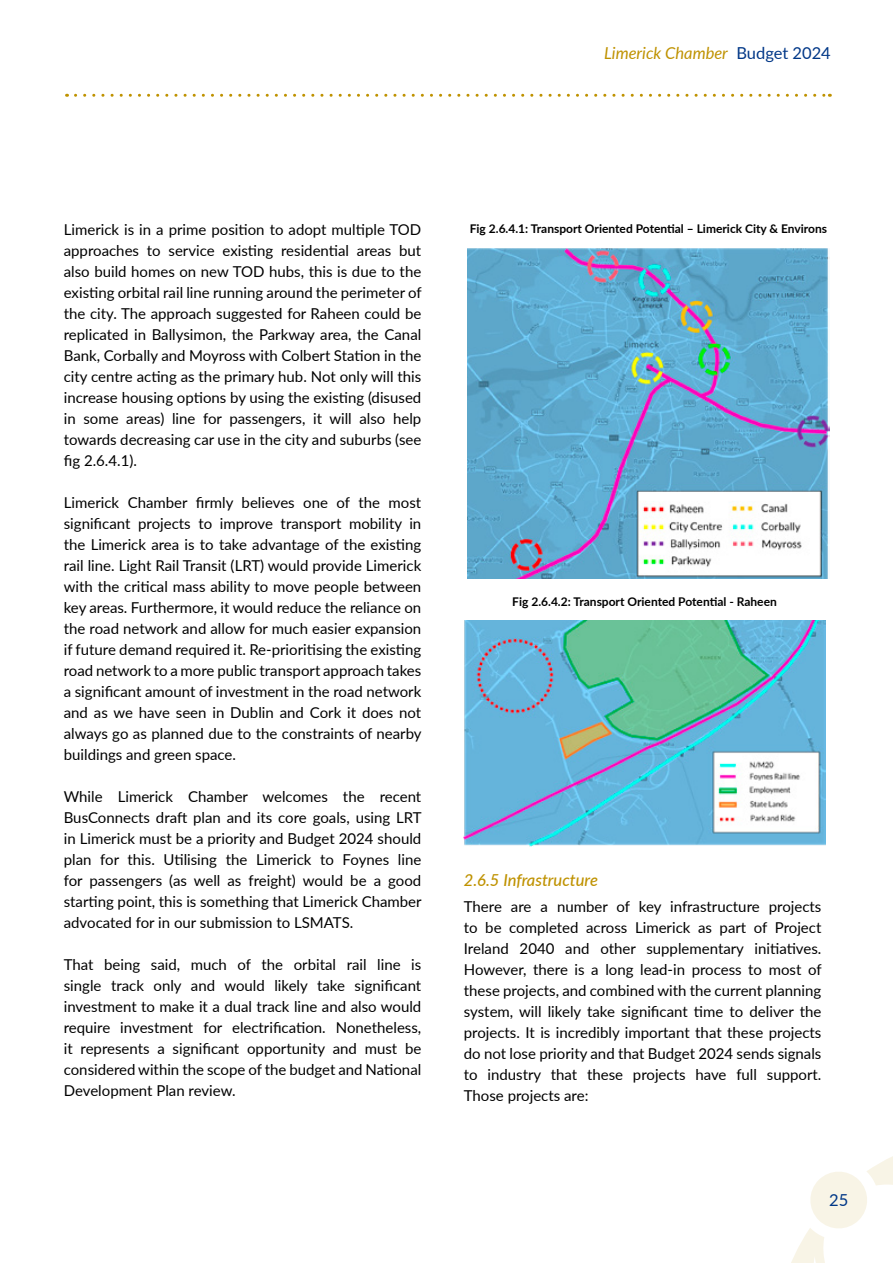
<style>
.page{position:relative;width:893px;height:1263px;background:#fff}
.page>*{position:absolute;margin:0;border:0;box-sizing:border-box;transform-origin:0 0}
.t1{font:italic 16.5px "Lato";color:#bf9200}
.t2{font:italic 500 16.5px "Lato";color:#bf9200}
.t3{font:16.5px "Lato";color:#003787}
.t4{font:15px/21px "Lato";color:#000;text-align:justify}
.t5{font:700 12px "Lato";color:#000}
.s1{font-style:normal;color:#003787}
</style>
<div class="page">
<svg style="left:791px;top:1156px;width:102px;height:107px"></svg>
<svg style="left:76px;top:94px;width:754px;height:3px"></svg>
<img style="left:468px;top:249px;width:361px;height:329px">
<img style="left:464px;top:621px;width:361px;height:226px">
<p class="t1" style="left:604px;top:41px;width:228px">Limerick Chamber <span class="s1">Budget 2024</span></p>
<p class="t4" style="left:64px;top:219px;width:359px">Limerick is in a prime position to adopt multiple TOD approaches to service existing residential areas but also build homes on new TOD hubs, this is due to the existing orbital rail line running around the perimeter of the city. The approach suggested for Raheen could be replicated in Ballysimon, the Parkway area, the Canal Bank, Corbally and Moyross with Colbert Station in the city centre acting as the primary hub. Not only will this increase housing options by using the existing (disused in some areas) line for passengers, it will also help towards decreasing car use in the city and suburbs (see fig 2.6.4.1).</p>
<p class="t4" style="left:64px;top:492px;width:359px">Limerick Chamber firmly believes one of the most significant projects to improve transport mobility in the Limerick area is to take advantage of the existing rail line. Light Rail Transit (LRT) would provide Limerick with the critical mass ability to move people between key areas. Furthermore, it would reduce the reliance on the road network and allow for much easier expansion if future demand required it. Re-prioritising the existing road network to a more public transport approach takes a significant amount of investment in the road network and as we have seen in Dublin and Cork it does not always go as planned due to the constraints of nearby buildings and green space.</p>
<p class="t4" style="left:64px;top:786px;width:359px">While Limerick Chamber welcomes the recent BusConnects draft plan and its core goals, using LRT in Limerick must be a priority and Budget 2024 should plan for this. Utilising the Limerick to Foynes line for passengers (as well as freight) would be a good starting point, this is something that Limerick Chamber advocated for in our submission to LSMATS.</p>
<p class="t4" style="left:64px;top:954px;width:359px">That being said, much of the orbital rail line is single track only and would likely take significant investment to make it a dual track line and also would require investment for electrification. Nonetheless, it represents a significant opportunity and must be considered within the scope of the budget and National Development Plan review.</p>
<p class="t5" style="left:470px;top:220px;width:359px">Fig 2.6.4.1: Transport Oriented Potential – Limerick City &amp; Environs</p>
<p class="t5" style="left:512px;top:592px;width:266px">Fig 2.6.4.2: Transport Oriented Potential - Raheen</p>
<p class="t2" style="left:464px;top:868px;width:136px">2.6.5 Infrastructure</p>
<p class="t4" style="left:464px;top:895px;width:359px">There are a number of key infrastructure projects to be completed across Limerick as part of Project Ireland 2040 and other supplementary initiatives.<br>However, there is a long lead-in process to most of these projects, and combined with the current planning system, will likely take significant time to deliver the projects. It is incredibly important that these projects do not lose priority and that Budget 2024 sends signals to industry that these projects have full support.<br>Those projects are:</p>
<p class="t3" style="left:829px;top:1188px;width:21px">25</p>
</div>
